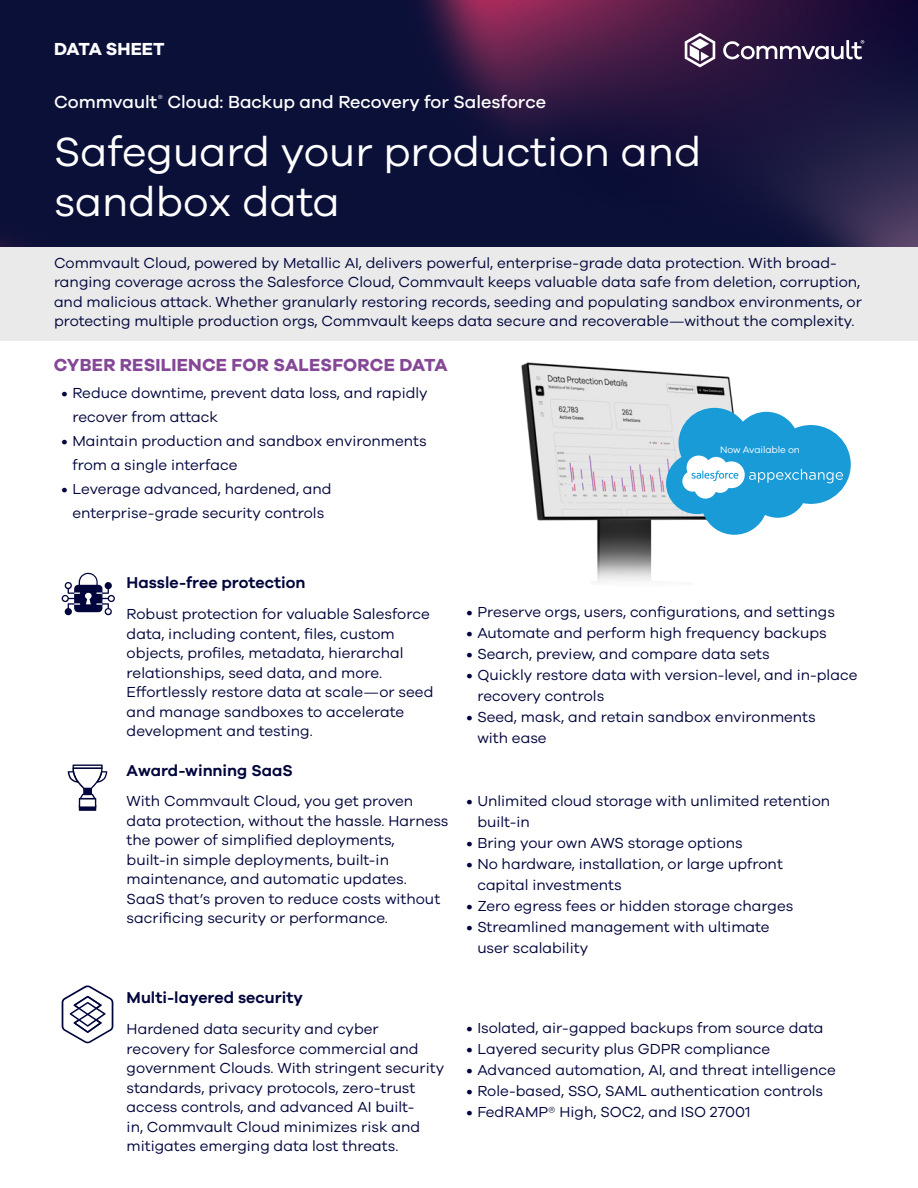
<style>
.page{position:relative;width:918px;height:1188px;background:#fff}
.page>*{position:absolute;margin:0;border:0;box-sizing:border-box;transform-origin:0 0}
.t1{font:42px/50.4px "Galano Grotesque";color:#fff}
.t2{font:500 18px "Galano Grotesque";color:#fff}
.t3{font:700 18px "Galano Grotesque";letter-spacing:.01em;color:#844896}
.t4{font:700 18px "Galano Grotesque";color:#fff}
.t5{font:600 16.2px "Galano Grotesque";color:#00053b}
.t6{font:15px/19.5px "Galano Grotesque";color:#00053b}
.t7{font:9.75px "Galano Grotesque";letter-spacing:-.01em;color:#fff}
.s1{font-weight:500}
</style>
<div class="page">
<img style="left:0;top:0;width:918px;height:247px">
<svg style="left:685px;top:33px;width:30px;height:34px"></svg>
<svg style="left:723px;top:40px;width:141px;height:19px"></svg>
<img style="left:521px;top:362px;width:213px;height:220px">
<div style="left:0;top:247px;width:918px;height:93px;background:#eaeaea"></div>
<svg style="left:666px;top:408px;width:185px;height:127px"></svg>
<svg style="left:68px;top:765px;width:39px;height:46px"></svg>
<svg style="left:62px;top:985px;width:51px;height:58px"></svg>
<svg style="left:62px;top:572px;width:53px;height:43px"></svg>
<p class="t4" style="left:54px;top:38px;width:112px">DATA SHEET</p>
<p class="t2" style="left:54px;top:92px;width:494px">Commvault<sup>®</sup> Cloud: Backup and Recovery for Salesforce</p>
<h1 class="t1" style="left:54px;top:125px;width:649px">Safeguard your production and sandbox data</h1>
<p class="t6" style="left:54px;top:252px;width:809px">Commvault Cloud, powered by Metallic AI, delivers powerful, enterprise-grade data protection. With broad&shy;ranging coverage across the Salesforce Cloud, Commvault keeps valuable data safe from deletion, corruption, and malicious attack. Whether granularly restoring records, seeding and populating sandbox environments, or protecting multiple production orgs, Commvault keeps data secure and recoverable—without the complexity.</p>
<p class="t3" style="left:54px;top:354px;width:395px">CYBER RESILIENCE FOR SALESFORCE DATA</p>
<p class="t6" style="left:72px;top:380px;width:357px;line-height:24px;text-indent:-11px"><span class="s1">•</span> Reduce downtime, prevent data loss, and rapidly recover from attack</p>
<p class="t6" style="left:72px;top:428px;width:356px;line-height:24px;text-indent:-11px"><span class="s1">•</span> Maintain production and sandbox environments from a single interface</p>
<p class="t6" style="left:62px;top:476px;width:272px;line-height:24px;text-align:center"><span class="s1">•</span> Leverage advanced, hardened, and enterprise-grade security controls</p>
<p class="t7" style="left:720px;top:444px;width:81px">Now Available on</p>
<p class="t5" style="left:127px;top:573px;width:180px">Hassle-free protection</p>
<p class="t6" style="left:127px;top:604px;width:308px">Robust protection for valuable Salesforce data, including content, files, custom objects, profiles, metadata, hierarchal relationships, seed data, and more.<br>Effortlessly restore data at scale—or seed and manage sandboxes to accelerate development and testing.</p>
<p class="t5" style="left:127px;top:760px;width:168px">Award-winning SaaS</p>
<p class="t6" style="left:127px;top:791px;width:323px">With Commvault Cloud, you get proven data protection, without the hassle. Harness the power of simplified deployments, built-in simple deployments, built-in maintenance, and automatic updates.<br>SaaS that’s proven to reduce costs without sacrificing security or performance.</p>
<p class="t5" style="left:127px;top:988px;width:178px">Multi-layered security</p>
<p class="t6" style="left:127px;top:1019px;width:319px">Hardened data security and cyber recovery for Salesforce commercial and government Clouds. With stringent security standards, privacy protocols, zero-trust access controls, and advanced AI built-<br>in, Commvault Cloud minimizes risk and mitigates emerging data lost threats.</p>
<p class="t6" style="left:467px;top:602px;width:370px"><span class="s1">•</span> Preserve orgs, users, configurations, and settings</p>
<p class="t6" style="left:467px;top:623px;width:362px"><span class="s1">•</span> Automate and perform high frequency backups</p>
<p class="t6" style="left:467px;top:644px;width:305px"><span class="s1">•</span> Search, preview, and compare data sets</p>
<p class="t6" style="left:477px;top:664px;width:382px;line-height:21px;text-indent:-11px"><span class="s1">•</span> Quickly restore data with version-level, and in-place recovery controls</p>
<p class="t6" style="left:477px;top:706px;width:340px;line-height:21px;text-indent:-11px"><span class="s1">•</span> Seed, mask, and retain sandbox environments with ease</p>
<p class="t6" style="left:477px;top:790px;width:354px;line-height:21px;text-indent:-11px"><span class="s1">•</span> Unlimited cloud storage with unlimited retention built-in</p>
<p class="t6" style="left:467px;top:832px;width:278px"><span class="s1">•</span> Bring your own AWS storage options</p>
<p class="t6" style="left:477px;top:853px;width:307px;line-height:21px;text-indent:-11px"><span class="s1">•</span> No hardware, installation, or large upfront capital investments</p>
<p class="t6" style="left:467px;top:895px;width:328px"><span class="s1">•</span> Zero egress fees or hidden storage charges</p>
<p class="t6" style="left:477px;top:916px;width:294px;line-height:21px;text-indent:-11px"><span class="s1">•</span> Streamlined management with ultimate user scalability</p>
<p class="t6" style="left:467px;top:1018px;width:358px"><span class="s1">•</span> Isolated, air-gapped backups from source data</p>
<p class="t6" style="left:467px;top:1039px;width:305px"><span class="s1">•</span> Layered security plus GDPR compliance</p>
<p class="t6" style="left:467px;top:1060px;width:371px"><span class="s1">•</span> Advanced automation, AI, and threat intelligence</p>
<p class="t6" style="left:467px;top:1081px;width:358px"><span class="s1">•</span> Role-based, SSO, SAML authentication controls</p>
<p class="t6" style="left:467px;top:1102px;width:285px"><span class="s1">•</span> FedRAMP® High, SOC2, and ISO 27001</p>
</div>
